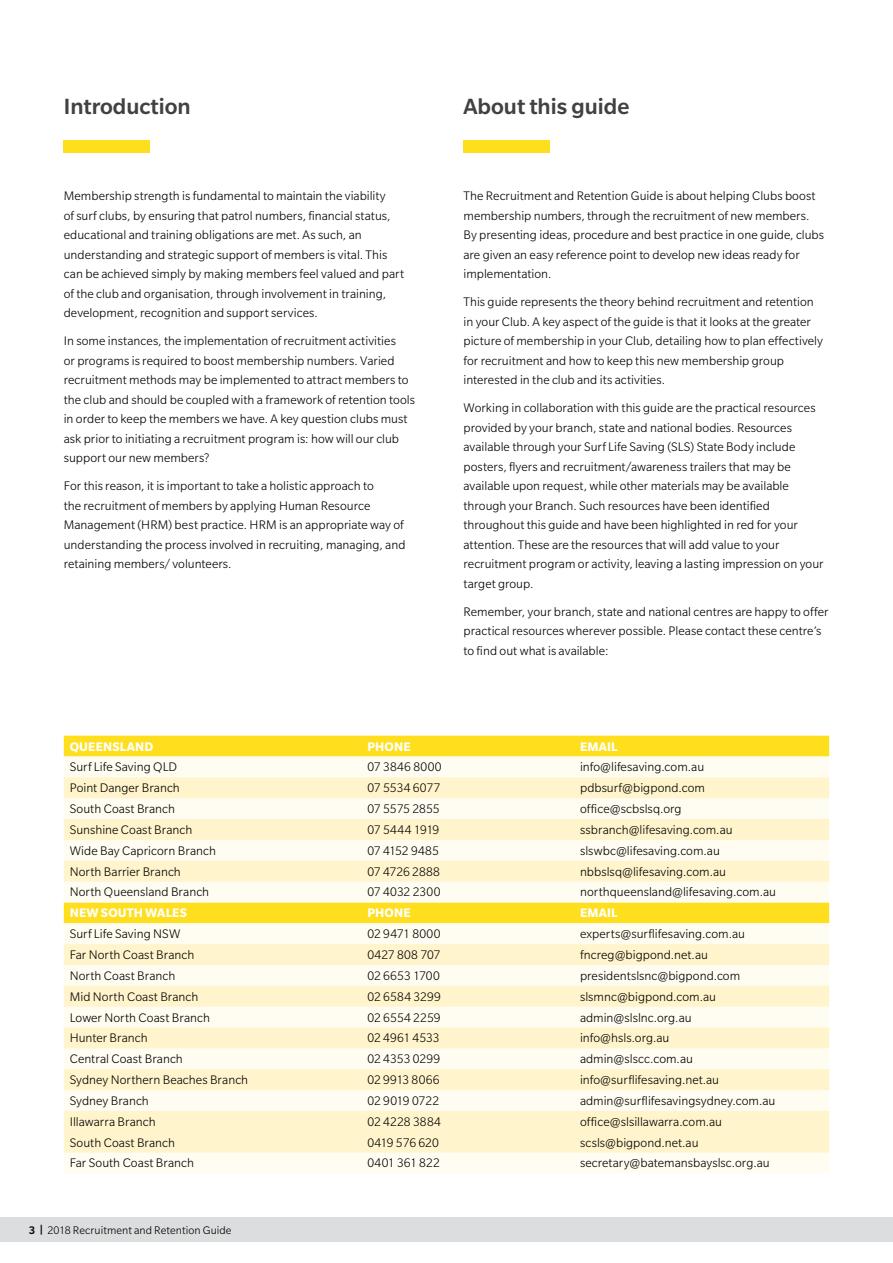
<style>
.page{position:relative;width:893px;height:1263px;background:#fff}
.page>*{position:absolute;margin:0;border:0;box-sizing:border-box;transform-origin:0 0}
.t1{font:500 24px "Slate Std";color:#414042}
.t2{font:300 13.5px/19.5px "Slate Std";letter-spacing:.005em;color:#000}
.t3{font:700 13.5px "Slate Std";letter-spacing:.01em;color:#fff}
.t4{font:300 13.5px "Slate Std";letter-spacing:.025em;color:#000}
.t5{font:300 13.5px "Slate Std";letter-spacing:-.02em;color:#000}
.t6{font:300 12px "Slate Std";letter-spacing:.005em;color:#000}
.s1{font-weight:500}
</style>
<div class="page">
<div style="left:0;top:1217px;width:893px;height:25px;background:#dcddde"></div>
<div style="left:64px;top:736px;width:765px;height:20px;background:#ffde1d"></div>
<div style="left:64px;top:756px;width:765px;height:417px;background:#fffcf2"></div>
<svg style="left:64px;top:777px;width:765px;height:375px;fill:#fff4cb"></svg>
<div style="left:64px;top:140px;width:86px;height:12px;background:#ffde1d"></div>
<div style="left:463px;top:140px;width:87px;height:12px;background:#ffde1d"></div>
<h1 class="t1" style="left:64px;top:93px;width:128px">Introduction</h1>
<p class="t2" style="left:64px;top:186px;width:342px">Membership strength is fundamental to maintain the viability<br>of surf clubs, by ensuring that patrol numbers, financial status, educational and training obligations are met. As such, an understanding and strategic support of members is vital. This can be achieved simply by making members feel valued and part of the club and organisation, through involvement in training, development, recognition and support services.</p>
<p class="t2" style="left:64px;top:331px;width:353px">In some instances, the implementation of recruitment activities<br>or programs is required to boost membership numbers. Varied recruitment methods may be implemented to attract members to the club and should be coupled with a framework of retention tools in order to keep the members we have. A key question clubs must ask prior to initiating a recruitment program is: how will our club support our new members?</p>
<p class="t2" style="left:64px;top:476px;width:343px">For this reason, it is important to take a holistic approach to<br>the recruitment of members by applying Human Resource Management (HRM) best practice. HRM is an appropriate way of understanding the process involved in recruiting, managing, and retaining members/ volunteers.</p>
<h1 class="t1" style="left:463px;top:93px;width:167px">About this guide</h1>
<p class="t2" style="left:463px;top:186px;width:362px">The Recruitment and Retention Guide is about helping Clubs boost membership numbers, through the recruitment of new members.<br>By presenting ideas, procedure and best practice in one guide, clubs are given an easy reference point to develop new ideas ready for implementation.</p>
<p class="t2" style="left:463px;top:292px;width:361px">This guide represents the theory behind recruitment and retention in your Club. A key aspect of the guide is that it looks at the greater picture of membership in your Club, detailing how to plan effectively for recruitment and how to keep this new membership group interested in the club and its activities.</p>
<p class="t2" style="left:463px;top:398px;width:362px">Working in collaboration with this guide are the practical resources provided by your branch, state and national bodies. Resources available through your Surf Life Saving (SLS) State Body include posters, flyers and recruitment/awareness trailers that may be available upon request, while other materials may be available through your Branch. Such resources have been identified throughout this guide and have been highlighted in red for your attention. These are the resources that will add value to your recruitment program or activity, leaving a lasting impression on your target group.</p>
<p class="t2" style="left:463px;top:602px;width:366px">Remember, your branch, state and national centres are happy to offer practical resources wherever possible. Please contact these centre’s to find out what is available:</p>
<p class="t3" style="left:70px;top:739px;width:85px">QUEENSLAND</p>
<p class="t3" style="left:367px;top:739px;width:45px">PHONE</p>
<p class="t3" style="left:580px;top:739px;width:39px">EMAIL</p>
<p class="t2" style="left:70px;top:757px;width:109px">Surf Life Saving QLD</p>
<p class="t4" style="left:367px;top:760px;width:76px">07 3846 8000</p>
<p class="t2" style="left:580px;top:757px;width:126px">info@lifesaving.com.au</p>
<p class="t2" style="left:70px;top:778px;width:112px">Point Danger Branch</p>
<p class="t2" style="left:367px;top:778px;width:74px">07 5534 6077</p>
<p class="t2" style="left:580px;top:778px;width:126px">pdbsurf@bigpond.com</p>
<p class="t2" style="left:70px;top:799px;width:107px">South Coast Branch</p>
<p class="t2" style="left:367px;top:799px;width:74px">07 5575 2855</p>
<p class="t2" style="left:580px;top:799px;width:103px">office@scbslsq.org</p>
<p class="t2" style="left:70px;top:820px;width:124px">Sunshine Coast Branch</p>
<p class="t5" style="left:367px;top:823px;width:73px">07 5444 1919</p>
<p class="t2" style="left:580px;top:820px;width:154px">ssbranch@lifesaving.com.au</p>
<p class="t2" style="left:70px;top:841px;width:148px">Wide Bay Capricorn Branch</p>
<p class="t2" style="left:367px;top:841px;width:73px">07 4152 9485</p>
<p class="t2" style="left:580px;top:841px;width:141px">slswbc@lifesaving.com.au</p>
<p class="t2" style="left:70px;top:861px;width:113px">North Barrier Branch</p>
<p class="t2" style="left:367px;top:861px;width:74px">07 4726 2888</p>
<p class="t2" style="left:580px;top:861px;width:148px">nbbslsq@lifesaving.com.au</p>
<p class="t2" style="left:70px;top:882px;width:141px">North Queensland Branch</p>
<p class="t2" style="left:367px;top:882px;width:75px">07 4032 2300</p>
<p class="t2" style="left:580px;top:882px;width:198px">northqueensland@lifesaving.com.au</p>
<p class="t3" style="left:70px;top:906px;width:119px">NEW SOUTH WALES</p>
<p class="t3" style="left:367px;top:906px;width:45px">PHONE</p>
<p class="t3" style="left:580px;top:906px;width:39px">EMAIL</p>
<p class="t2" style="left:70px;top:924px;width:112px">Surf Life Saving NSW</p>
<p class="t2" style="left:367px;top:924px;width:75px">02 9471 8000</p>
<p class="t2" style="left:580px;top:924px;width:166px">experts@surflifesaving.com.au</p>
<p class="t2" style="left:70px;top:945px;width:126px">Far North Coast Branch</p>
<p class="t2" style="left:367px;top:945px;width:74px">0427 808 707</p>
<p class="t2" style="left:580px;top:945px;width:129px">fncreg@bigpond.net.au</p>
<p class="t2" style="left:70px;top:966px;width:107px">North Coast Branch</p>
<p class="t2" style="left:367px;top:966px;width:74px">02 6653 1700</p>
<p class="t2" style="left:580px;top:966px;width:162px">presidentslsnc@bigpond.com</p>
<p class="t2" style="left:70px;top:986px;width:130px">Mid North Coast Branch</p>
<p class="t2" style="left:367px;top:986px;width:75px">02 6584 3299</p>
<p class="t2" style="left:580px;top:986px;width:137px">slsmnc@bigpond.com.au</p>
<p class="t2" style="left:70px;top:1007px;width:142px">Lower North Coast Branch</p>
<p class="t2" style="left:367px;top:1007px;width:75px">02 6554 2259</p>
<p class="t2" style="left:580px;top:1007px;width:113px">admin@slslnc.org.au</p>
<p class="t2" style="left:70px;top:1028px;width:79px">Hunter Branch</p>
<p class="t2" style="left:367px;top:1028px;width:74px">02 4961 4533</p>
<p class="t2" style="left:580px;top:1028px;width:91px">info@hsls.org.au</p>
<p class="t2" style="left:70px;top:1049px;width:115px">Central Coast Branch</p>
<p class="t2" style="left:367px;top:1049px;width:74px">02 4353 0299</p>
<p class="t2" style="left:580px;top:1049px;width:114px">admin@slscc.com.au</p>
<p class="t2" style="left:70px;top:1070px;width:180px">Sydney Northern Beaches Branch</p>
<p class="t2" style="left:367px;top:1070px;width:74px">02 9913 8066</p>
<p class="t2" style="left:580px;top:1070px;width:141px">info@surflifesaving.net.au</p>
<p class="t2" style="left:70px;top:1091px;width:81px">Sydney Branch</p>
<p class="t2" style="left:367px;top:1091px;width:73px">02 9019 0722</p>
<p class="t2" style="left:580px;top:1091px;width:197px">admin@surflifesavingsydney.com.au</p>
<p class="t2" style="left:70px;top:1112px;width:87px">Illawarra Branch</p>
<p class="t2" style="left:367px;top:1112px;width:75px">02 4228 3884</p>
<p class="t2" style="left:580px;top:1112px;width:144px">office@slsillawarra.com.au</p>
<p class="t2" style="left:70px;top:1132px;width:107px">South Coast Branch</p>
<p class="t2" style="left:367px;top:1132px;width:73px">0419 576 620</p>
<p class="t2" style="left:580px;top:1132px;width:120px">scsls@bigpond.net.au</p>
<p class="t2" style="left:70px;top:1153px;width:126px">Far South Coast Branch</p>
<p class="t2" style="left:367px;top:1153px;width:74px">0401 361 822</p>
<p class="t2" style="left:580px;top:1153px;width:191px">secretary@batemansbayslsc.org.au</p>
<p class="t6" style="left:29px;top:1224px;width:204px"><span class="s1">3 |</span> 2018 Recruitment and Retention Guide</p>
</div>
